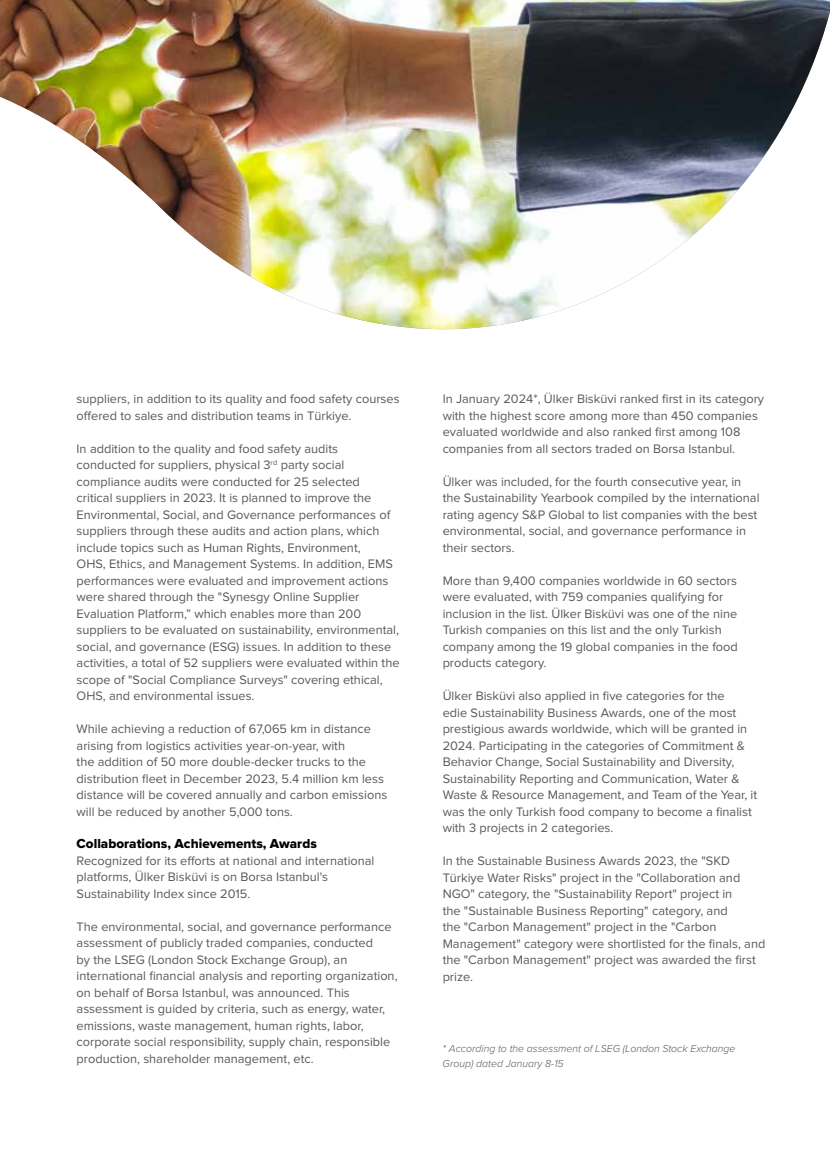
<style>
.page{position:relative;width:830px;height:1170px;background:#fff}
.page>*{position:absolute;margin:0;border:0;box-sizing:border-box;transform-origin:0 0}
.t1{font:13.5px "Proxima Nova Extrabld";color:#000}
.t2{font:12.75px/16.5px "Proxima Nova";color:#58595b}
.t3{font:italic 300 10.5px/15px "Proxima Nova";color:#58595b}
</style>
<div class="page">
<img style="left:0;top:0;width:829px;height:330px">
<p class="t2" style="left:77px;top:391px;width:324px">suppliers, in addition to its quality and food safety courses offered to sales and distribution teams in Türkiye.</p>
<p class="t2" style="left:77px;top:440px;width:324px">In addition to the quality and food safety audits conducted for suppliers, physical 3<sup>rd</sup> party social compliance audits were conducted for 25 selected<br>critical suppliers in 2023. It is planned to improve the Environmental, Social, and Governance performances of suppliers through these audits and action plans, which include topics such as Human Rights, Environment,<br>OHS, Ethics, and Management Systems. In addition, EMS performances were evaluated and improvement actions were shared through the "Synesgy Online Supplier Evaluation Platform,” which enables more than 200 suppliers to be evaluated on sustainability, environmental, social, and governance (ESG) issues. In addition to these activities, a total of 52 suppliers were evaluated within the scope of "Social Compliance Surveys" covering ethical, OHS, and environmental issues.</p>
<p class="t2" style="left:77px;top:721px;width:312px">While achieving a reduction of 67,065 km in distance arising from logistics activities year-on-year, with<br>the addition of 50 more double-decker trucks to the distribution fleet in December 2023, 5.4 million km less distance will be covered annually and carbon emissions will be reduced by another 5,000 tons.</p>
<p class="t1" style="left:77px;top:835px;width:242px">Collaborations, Achievements, Awards</p>
<p class="t2" style="left:77px;top:852px;width:299px">Recognized for its efforts at national and international platforms, Ülker Bisküvi is on Borsa Istanbul's<br>Sustainability Index since 2015.</p>
<p class="t2" style="left:77px;top:918px;width:322px">The environmental, social, and governance performance assessment of publicly traded companies, conducted<br>by the LSEG (London Stock Exchange Group), an international financial analysis and reporting organization, on behalf of Borsa Istanbul, was announced. This assessment is guided by criteria, such as energy, water, emissions, waste management, human rights, labor, corporate social responsibility, supply chain, responsible production, shareholder management, etc.</p>
<p class="t2" style="left:442px;top:391px;width:323px">In January 2024*, Ülker Bisküvi ranked first in its category with the highest score among more than 450 companies evaluated worldwide and also ranked first among 108 companies from all sectors traded on Borsa Istanbul.</p>
<p class="t2" style="left:442px;top:473px;width:318px">Ülker was included, for the fourth consecutive year, in the Sustainability Yearbook compiled by the international rating agency S&amp;P Global to list companies with the best environmental, social, and governance performance in their sectors.</p>
<p class="t2" style="left:442px;top:572px;width:296px">More than 9,400 companies worldwide in 60 sectors were evaluated, with 759 companies qualifying for inclusion in the list. Ülker Bisküvi was one of the nine Turkish companies on this list and the only Turkish company among the 19 global companies in the food products category.</p>
<p class="t2" style="left:442px;top:688px;width:316px">Ülker Bisküvi also applied in five categories for the<br>edie Sustainability Business Awards, one of the most prestigious awards worldwide, which will be granted in 2024. Participating in the categories of Commitment &amp; Behavior Change, Social Sustainability and Diversity, Sustainability Reporting and Communication, Water &amp; Waste &amp; Resource Management, and Team of the Year, it was the only Turkish food company to become a finalist with 3 projects in 2 categories.</p>
<p class="t2" style="left:442px;top:853px;width:324px">In the Sustainable Business Awards 2023, the "SKD Türkiye Water Risks" project in the "Collaboration and NGO" category, the "Sustainability Report" project in<br>the "Sustainable Business Reporting" category, and<br>the "Carbon Management" project in the "Carbon Management" category were shortlisted for the finals, and the "Carbon Management" project was awarded the first prize.</p>
<p class="t3" style="left:442px;top:1040px;width:294px">* According to the assessment of LSEG (London Stock Exchange<br>Group) dated January 8-15</p>
</div>
